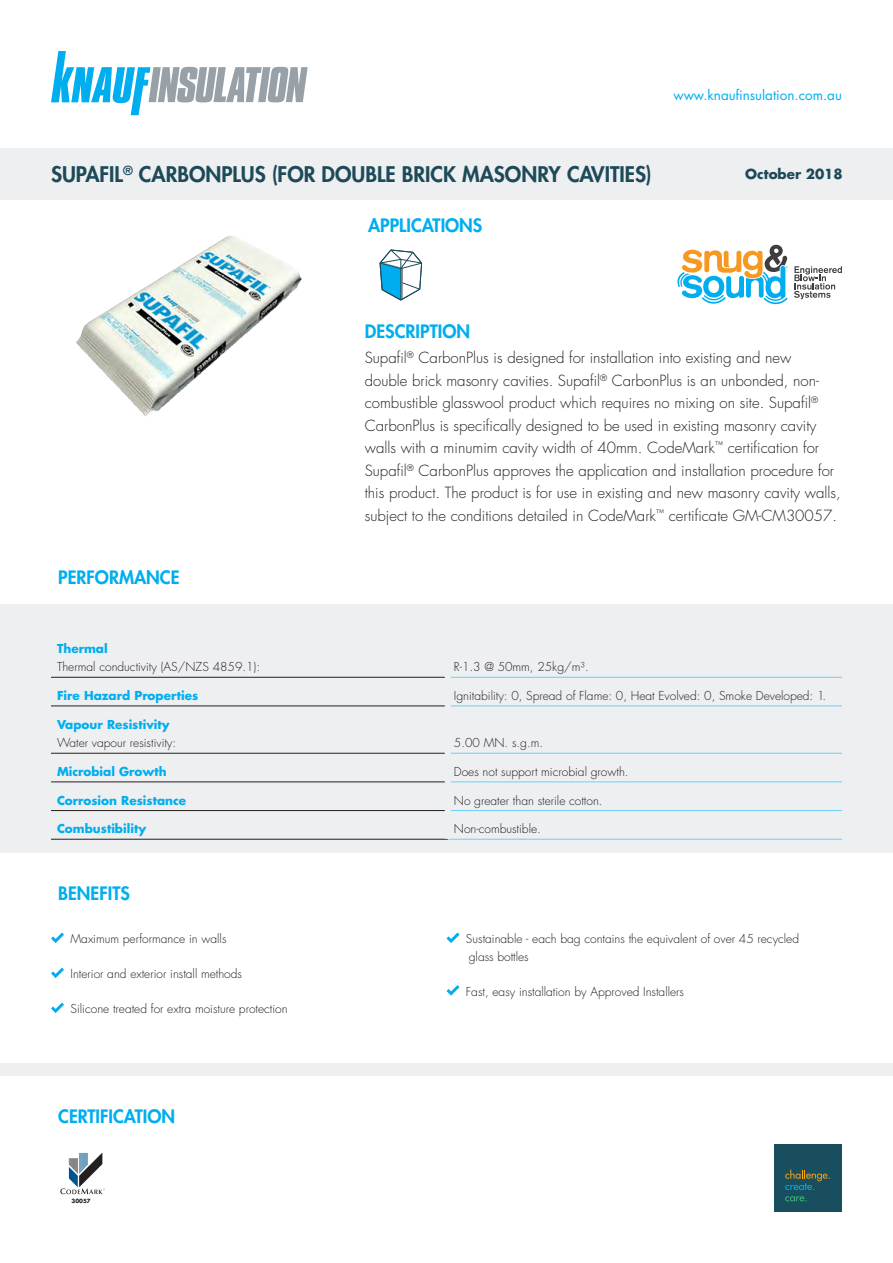
<style>
.page{position:relative;width:893px;height:1263px;background:#fff}
.page>*{position:absolute;margin:0;border:0;box-sizing:border-box;transform-origin:0 0}
.t1{font:800 21px "Futura Std";color:#1c4a58}
.t2{font:800 18px "Futura Std";color:#00aeef}
.t3{font:300 15px/22.5px "Futura Std";color:#231f20}
.t4{font:13.5px "Futura Std";color:#00aeef}
.t5{font:700 13.5px "Futura Std";color:#1c4a58}
.t6{font:300 12px/17.5px "Futura Std";color:#231f20}
.t7{font:700 12px "Futura Std";color:#00aeef}
.t8{font:700 5.55px "Futura Std";color:#231f20}
</style>
<div class="page">
<img style="left:76px;top:236px;width:226px;height:180px">
<div style="left:0;top:591px;width:893px;height:262px;background:#eeeff1"></div>
<div style="left:0;top:1064px;width:893px;height:12px;background:#eeeff1"></div>
<svg style="left:51px;top:51px;width:257px;height:64px"></svg>
<div style="left:0;top:149px;width:893px;height:51px;background:#eeeff1"></div>
<div style="left:0;top:552px;width:893px;height:51px;background:#fff"></div>
<svg style="left:379px;top:249px;width:43px;height:52px"></svg>
<div style="left:774px;top:1144px;width:68px;height:68px;background:#184e5d"></div>
<svg style="left:785px;top:1170px;width:45px;height:20px"></svg>
<svg style="left:785px;top:1196px;width:22px;height:5px"></svg>
<svg style="left:51px;top:932px;width:13px;height:11px"></svg>
<svg style="left:51px;top:967px;width:13px;height:11px"></svg>
<svg style="left:51px;top:1002px;width:13px;height:11px"></svg>
<svg style="left:446px;top:932px;width:13px;height:11px"></svg>
<svg style="left:446px;top:985px;width:13px;height:10px"></svg>
<hr style="left:51px;top:677px;width:394px;height:1px;background:#231f20">
<hr style="left:51px;top:705px;width:394px;height:1px;background:#231f20">
<hr style="left:51px;top:753px;width:394px;height:1px;background:#231f20">
<hr style="left:51px;top:781px;width:394px;height:1px;background:#231f20">
<hr style="left:51px;top:810px;width:394px;height:1px;background:#231f20">
<hr style="left:51px;top:839px;width:397px;height:1px;background:#231f20">
<hr style="left:451px;top:677px;width:391px;height:1px;background:#6bcff6">
<hr style="left:451px;top:705px;width:391px;height:1px;background:#6bcff6">
<hr style="left:451px;top:753px;width:391px;height:1px;background:#6bcff6">
<hr style="left:451px;top:781px;width:391px;height:1px;background:#6bcff6">
<hr style="left:451px;top:810px;width:391px;height:1px;background:#6bcff6">
<hr style="left:448px;top:839px;width:394px;height:1px;background:#6bcff6">
<svg style="left:60px;top:1152px;width:45px;height:42px"></svg>
<svg style="left:677px;top:245px;width:111px;height:59px"></svg>
<svg style="left:794px;top:266px;width:48px;height:33px"></svg>
<p class="t4" style="left:673px;top:86px;width:170px">www.knaufinsulation.com.au</p>
<h1 class="t1" style="left:51px;top:161px;width:602px">SUPAFIL<sup>®</sup> CARBONPLUS (FOR DOUBLE BRICK MASONRY CAVITIES)</h1>
<p class="t2" style="left:368px;top:214px;width:116px">APPLICATIONS</p>
<p class="t5" style="left:745px;top:165px;width:99px">October 2018</p>
<p class="t2" style="left:365px;top:320px;width:107px">DESCRIPTION</p>
<p class="t2" style="left:58px;top:566px;width:123px">PERFORMANCE</p>
<p class="t3" style="left:365px;top:347px;width:477px">Supafil<sup>®</sup> CarbonPlus is designed for installation into existing and new<br>double brick masonry cavities. Supafil<sup>®</sup> CarbonPlus is an unbonded, non&shy;combustible glasswool product which requires no mixing on site. Supafil<sup>® </sup>CarbonPlus is specifically designed to be used in existing masonry cavity walls with a minumim cavity width of 40mm. CodeMark<sup>™</sup> certification for Supafil<sup>®</sup> CarbonPlus approves the application and installation procedure for this product. The product is for use in existing and new masonry cavity walls, subject to the conditions detailed in CodeMark<sup>™</sup> certificate GM-CM30057.</p>
<p class="t7" style="left:57px;top:640px;width:52px">Thermal</p>
<p class="t6" style="left:57px;top:658px;width:205px">Thermal conductivity (AS/NZS 4859.1):</p>
<p class="t6" style="left:454px;top:658px;width:136px">R-1.3 @ 50mm, 25kg/m³.</p>
<p class="t7" style="left:57px;top:687px;width:143px">Fire Hazard Properties</p>
<p class="t6" style="left:454px;top:687px;width:374px">Ignitability: 0, Spread of Flame: 0, Heat Evolved: 0, Smoke Developed: 1.</p>
<p class="t7" style="left:57px;top:716px;width:114px">Vapour Resistivity</p>
<p class="t6" style="left:57px;top:734px;width:121px">Water vapour resistivity:</p>
<p class="t6" style="left:454px;top:734px;width:91px">5.00 MN. s.g.m.</p>
<p class="t7" style="left:57px;top:763px;width:111px">Microbial Growth</p>
<p class="t6" style="left:454px;top:763px;width:176px">Does not support microbial growth.</p>
<p class="t7" style="left:57px;top:792px;width:131px">Corrosion Resistance</p>
<p class="t6" style="left:454px;top:792px;width:150px">No greater than sterile cotton.</p>
<p class="t7" style="left:57px;top:821px;width:91px">Combustibility</p>
<p class="t6" style="left:454px;top:820px;width:88px">Non-combustible.</p>
<p class="t2" style="left:58px;top:882px;width:73px">BENEFITS</p>
<p class="t6" style="left:71px;top:930px;width:157px">Maximum performance in walls</p>
<p class="t6" style="left:71px;top:965px;width:173px">Interior and exterior install methods</p>
<p class="t6" style="left:71px;top:1000px;width:219px">Silicone treated for extra moisture protection</p>
<p class="t2" style="left:58px;top:1105px;width:118px">CERTIFICATION</p>
<p class="t8" style="left:72px;top:1197px;width:21px">30057</p>
<p class="t6" style="left:466px;top:930px;width:335px">Sustainable - each bag contains the equivalent of over 45 recycled glass bottles</p>
<p class="t6" style="left:466px;top:983px;width:220px">Fast, easy installation by Approved Installers</p>
</div>
